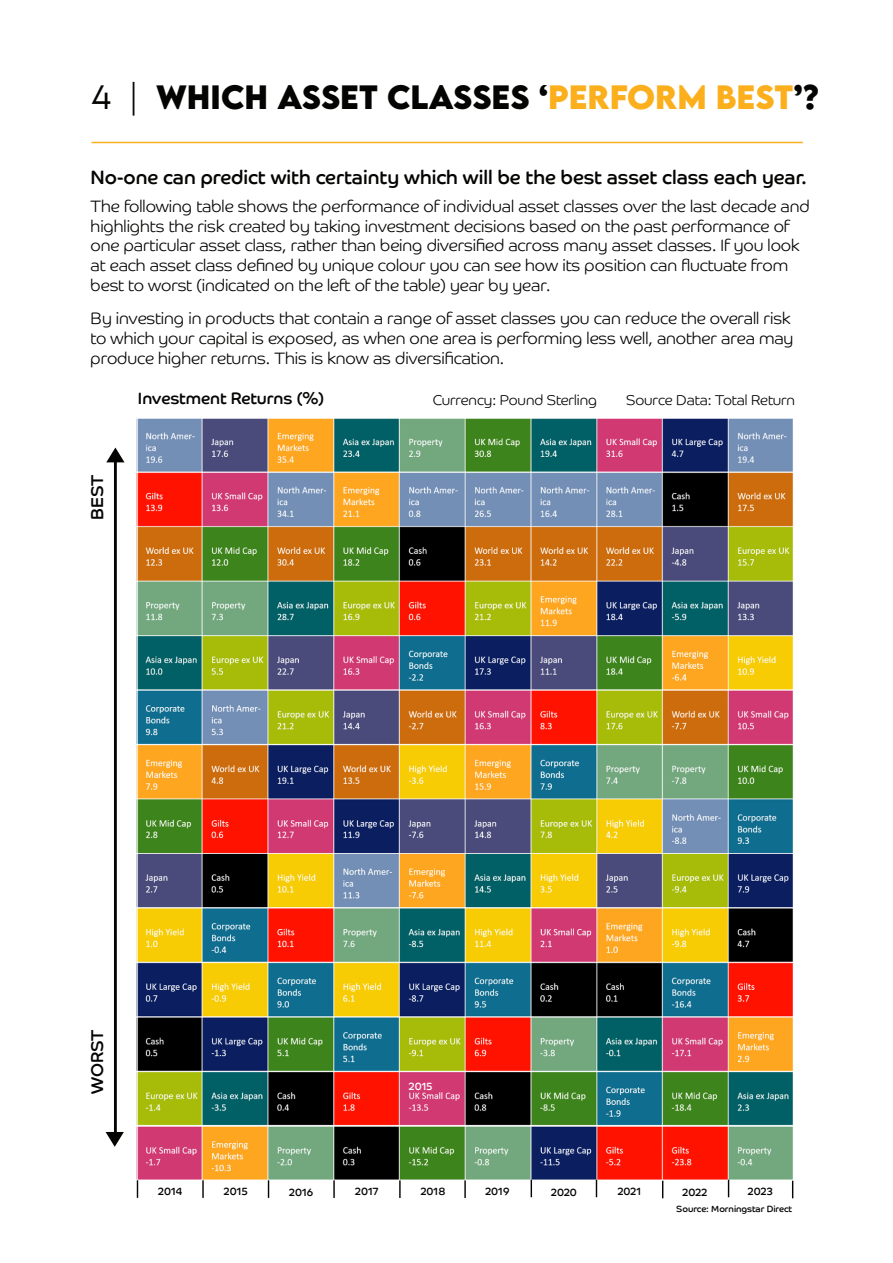
<style>
.page{position:relative;width:893px;height:1263px;background:#fff}
.page>*{position:absolute;margin:0;border:0;box-sizing:border-box;transform-origin:0 0}
.t1{font:700 30px "LEMONMILK";color:#040503}
.t2{font:19.5px "Co Headline";color:#040503}
.t3{font:17.1px "Co Headline";color:#040503}
.t4{font:300 16.5px/19.8px "Co Headline";color:#040503}
.t5{font:16.5px "Co Headline";color:#040503}
.t6{font:300 14.25px "Co Headline";color:#040503}
.t7{font:10.5px "Co Headline";color:#040503}
.t8{font:10.5px "Co Headline";color:#fff}
.t9{font:9px "Co Headline";color:#040503}
.s1{font-weight:300}
.s2{color:#fbaf1d}
</style>
<div class="page">
<hr style="left:92px;top:142px;width:711px;height:1px;background:#fbaf1d">
<hr style="left:114px;top:459px;width:3px;height:679px;background:#040503">
<svg style="left:106px;top:447px;width:19px;height:15px"></svg>
<svg style="left:106px;top:1132px;width:18px;height:15px"></svg>
<img style="left:136px;top:418px;width:658px;height:763px">
<svg style="left:137px;top:1180px;width:1px;height:18px"></svg>
<svg style="left:202px;top:1180px;width:2px;height:18px"></svg>
<svg style="left:268px;top:1180px;width:1px;height:18px"></svg>
<svg style="left:333px;top:1180px;width:2px;height:18px"></svg>
<svg style="left:399px;top:1180px;width:2px;height:18px"></svg>
<svg style="left:464px;top:1180px;width:2px;height:18px"></svg>
<svg style="left:531px;top:1180px;width:1px;height:17px"></svg>
<svg style="left:596px;top:1180px;width:1px;height:17px"></svg>
<svg style="left:662px;top:1181px;width:1px;height:17px"></svg>
<svg style="left:728px;top:1180px;width:1px;height:17px"></svg>
<svg style="left:792px;top:1181px;width:1px;height:17px"></svg>
<p class="t1" style="left:92px;top:77px;width:729px"><span class="s1">4 |</span> WHICH ASSET CLASSES ‘<span class="s2">PERFORM BEST</span>’?</p>
<p class="t2" style="left:91px;top:166px;width:718px">No-one can predict with certainty which will be the best asset class each year.</p>
<p class="t4" style="left:91px;top:195px;width:720px">The following table shows the performance of individual asset classes over the last decade and highlights the risk created by taking investment decisions based on the past performance of one particular asset class, rather than being diversified across many asset classes. If you look at each asset class defined by unique colour you can see how its position can fluctuate from best to worst (indicated on the left of the table) year by year.</p>
<p class="t4" style="left:91px;top:307px;width:704px">By investing in products that contain a range of asset classes you can reduce the overall risk to which your capital is exposed, as when one area is performing less well, another area may produce higher returns. This is know as diversification.</p>
<p class="t3" style="left:87px;top:520px;width:47px;rotate:-90deg">BEST</p>
<p class="t5" style="left:138px;top:389px;width:188px">Investment Returns (%)</p>
<p class="t6" style="left:433px;top:386px;width:166px">Currency: Pound Sterling</p>
<p class="t6" style="left:626px;top:386px;width:170px">Source Data: Total Return</p>
<p class="t3" style="left:87px;top:1094px;width:66px;rotate:-90deg">WORST</p>
<p class="t8" style="left:409px;top:1080px;width:25px">2015</p>
<p class="t7" style="left:158px;top:1185px;width:26px">2014</p>
<p class="t7" style="left:224px;top:1185px;width:25px">2015</p>
<p class="t7" style="left:289px;top:1186px;width:26px">2016</p>
<p class="t7" style="left:355px;top:1185px;width:25px">2017</p>
<p class="t7" style="left:421px;top:1185px;width:26px">2018</p>
<p class="t7" style="left:485px;top:1185px;width:26px">2019</p>
<p class="t7" style="left:551px;top:1185px;width:27px">2020</p>
<p class="t7" style="left:618px;top:1185px;width:25px">2021</p>
<p class="t7" style="left:683px;top:1186px;width:26px">2022</p>
<p class="t7" style="left:748px;top:1185px;width:26px">2023</p>
<p class="t9" style="left:676px;top:1204px;width:118px">Source: Morningstar Direct</p>
</div>
